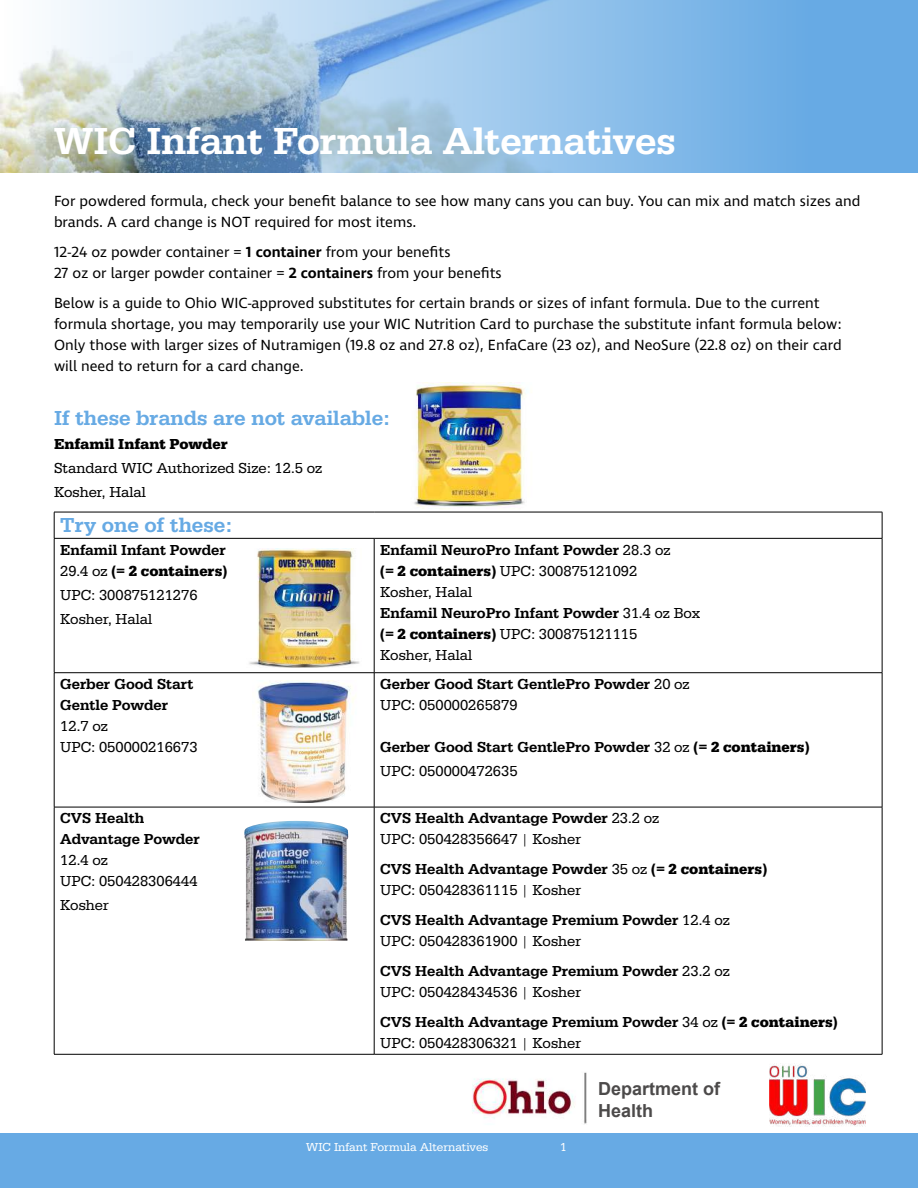
<style>
.page{position:relative;width:918px;height:1188px;background:#fff}
.page>*{position:absolute;margin:0;border:0;box-sizing:border-box;transform-origin:0 0}
.t1{font:500 39px "Serifa";color:#fff}
.t2{font:500 21px "Serifa";color:#67aae4}
.t3{font:700 18px/21.6px "Arial";color:#4c4a4a}
.t4{font:15px/21px "Ingra";color:#000}
.t5{font:500 15px/21px "Serifa";color:#000}
.t6{font:15px/21px "Serifa";color:#000}
.t7{font:700 15px "Serifa";color:#000}
.t8{font:12px "Serifa";color:#fff}
.s1{font-weight:600}
.s2{font-weight:400}
.s3{font-weight:700}
.s4{font-weight:500}
</style>
<div class="page">
<div style="left:0;top:1133px;width:918px;height:55px;background:#67aae4"></div>
<div style="left:0;top:0;width:918px;height:173px;background:#67aae4"></div>
<img style="left:0;top:0;width:754px;height:173px">
<img style="left:769px;top:1065px;width:97px;height:61px">
<hr style="left:54px;top:512px;width:320px;height:1px;background:#000">
<svg style="left:54px;top:512px;width:1px;height:26px"></svg>
<hr style="left:374px;top:512px;width:508px;height:1px;background:#000">
<svg style="left:882px;top:512px;width:1px;height:26px"></svg>
<hr style="left:54px;top:538px;width:320px;height:1px;background:#000">
<hr style="left:54px;top:539px;width:1px;height:134px;background:#000">
<hr style="left:374px;top:538px;width:508px;height:1px;background:#000">
<hr style="left:374px;top:539px;width:1px;height:134px;background:#000">
<hr style="left:882px;top:539px;width:1px;height:134px;background:#000">
<hr style="left:54px;top:672px;width:320px;height:1px;background:#000">
<hr style="left:54px;top:673px;width:1px;height:134px;background:#000">
<hr style="left:374px;top:672px;width:508px;height:1px;background:#000">
<hr style="left:374px;top:673px;width:1px;height:134px;background:#000">
<hr style="left:882px;top:673px;width:1px;height:134px;background:#000">
<hr style="left:54px;top:807px;width:320px;height:1px;background:#000">
<hr style="left:54px;top:807px;width:1px;height:247px;background:#000">
<hr style="left:374px;top:807px;width:508px;height:1px;background:#000">
<hr style="left:374px;top:807px;width:1px;height:247px;background:#000">
<hr style="left:882px;top:807px;width:1px;height:247px;background:#000">
<hr style="left:54px;top:1054px;width:320px;height:1px;background:#000">
<hr style="left:374px;top:1054px;width:508px;height:1px;background:#000">
<img style="left:249px;top:548px;width:111px;height:120px">
<img style="left:472px;top:1072px;width:115px;height:52px">
<img style="left:414px;top:382px;width:111px;height:127px">
<img style="left:257px;top:681px;width:97px;height:121px">
<img style="left:244px;top:821px;width:104px;height:120px">
<h1 class="t1" style="left:54px;top:118px;width:623px">WIC Infant Formula Alternatives</h1>
<p class="t4" style="left:54px;top:191px;width:808px">For powdered formula, check your benefit balance to see how many cans you can buy. You can mix and match sizes and brands. A card change is NOT required for most items.</p>
<p class="t4" style="left:54px;top:242px;width:449px">12-24 oz powder container = <span class="s1">1 container</span> from your benefits<br>27 oz or larger powder container = <span class="s1">2 containers</span> from your benefits</p>
<p class="t4" style="left:54px;top:293px;width:789px">Below is a guide to Ohio WIC-approved substitutes for certain brands or sizes of infant formula. Due to the current formula shortage, you may temporarily use your WIC Nutrition Card to purchase the substitute infant formula below:<br>Only those with larger sizes of Nutramigen (19.8 oz and 27.8 oz), EnfaCare (23 oz), and NeoSure (22.8 oz) on their card will need to return for a card change.</p>
<h2 class="t2" style="left:54px;top:406px;width:337px">If these brands are not available:</h2>
<p class="t7" style="left:54px;top:435px;width:175px">Enfamil Infant Powder</p>
<p class="t6" style="left:54px;top:456px;width:270px;line-height:24px">Standard WIC Authorized Size: 12.5 oz<br>Kosher, Halal</p>
<h2 class="t2" style="left:60px;top:513px;width:173px">Try one of these:</h2>
<p class="t5" style="left:60px;top:539px;width:169px">Enfamil Infant Powder<br><span class="s2">29.4 oz</span> <span class="s3">(= 2 containers)</span></p>
<p class="t6" style="left:60px;top:583px;width:139px;line-height:24px">UPC: 300875121276<br>Kosher, Halal</p>
<p class="t5" style="left:60px;top:673px;width:135px">Gerber Good Start<br>Gentle Powder</p>
<p class="t6" style="left:60px;top:716px;width:139px">12.7 oz<br>UPC: 050000216673</p>
<p class="t5" style="left:60px;top:808px;width:141px">CVS Health<br>Advantage Powder</p>
<p class="t6" style="left:60px;top:850px;width:139px">12.4 oz<br>UPC: 050428306444</p>
<p class="t6" style="left:60px;top:895px;width:50px">Kosher</p>
<p class="t6" style="left:380px;top:539px;width:322px"><span class="s4">Enfamil NeuroPro Infant Powder</span> 28.3 oz<br><span class="s3">(= 2 containers)</span> UPC: 300875121092<br>Kosher, Halal<br><span class="s4">Enfamil NeuroPro Infant Powder</span> 31.4 oz Box <span class="s3">(= 2 containers)</span> UPC: 300875121115<br>Kosher, Halal</p>
<p class="t5" style="left:380px;top:673px;width:311px">Gerber Good Start GentlePro Powder <span class="s2">20 oz<br>UPC: 050000265879</span></p>
<p class="t5" style="left:380px;top:735px;width:431px;line-height:24px">Gerber Good Start GentlePro Powder <span class="s2">32 oz</span> <span class="s3">(= 2 containers)<br></span><span class="s2">UPC: 050000472635</span></p>
<p class="t6" style="left:380px;top:808px;width:281px"><span class="s4">CVS Health Advantage Powder</span> 23.2 oz<br>UPC: 050428356647 | Kosher</p>
<p class="t6" style="left:380px;top:859px;width:389px"><span class="s4">CVS Health Advantage Powder</span> 35 oz <span class="s3">(= 2 containers)<br></span>UPC: 050428361115 | Kosher</p>
<p class="t5" style="left:380px;top:910px;width:351px">CVS Health Advantage Premium Powder <span class="s2">12.4 oz<br>UPC: 050428361900 | Kosher</span></p>
<p class="t5" style="left:380px;top:961px;width:351px">CVS Health Advantage Premium Powder <span class="s2">23.2 oz<br>UPC: 050428434536 | Kosher</span></p>
<p class="t5" style="left:380px;top:1012px;width:459px">CVS Health Advantage Premium Powder <span class="s2">34 oz</span> <span class="s3">(= 2 containers)<br></span><span class="s2">UPC: 050428306321 | Kosher</span></p>
<p class="t3" style="left:598px;top:1078px;width:124px">Department of<br>Health</p>
<p class="t8" style="left:306px;top:1140px;width:184px">WIC Infant Formula Alternatives</p>
<p class="t8" style="left:560px;top:1140px;width:8px">1</p>
</div>
